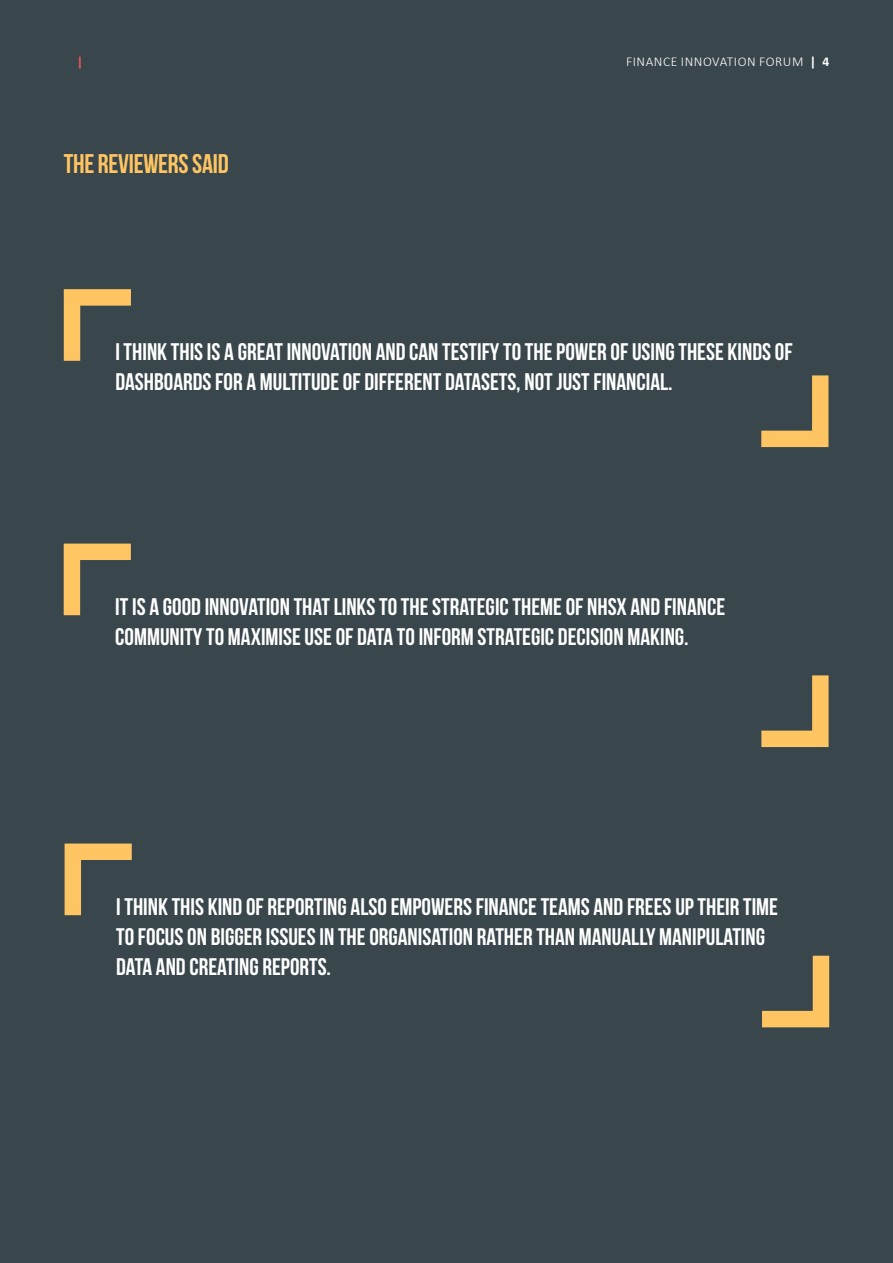
<style>
.page{position:relative;width:893px;height:1263px;background:#39464c}
.page>*{position:absolute;margin:0;border:0;box-sizing:border-box;transform-origin:0 0}
.Sub_head_BEBAS{font:700 27px "Bebas Neue";letter-spacing:-.01em;color:#fec562}
.Page_main_heading{font:700 24px/30px "Bebas Neue";color:#fff}
.t1{font:300 13.5px "Calibri";letter-spacing:.04em;color:#fff}
.s1{font-weight:700}
</style>
<div class="page">
<svg style="left:64px;top:289px;width:67px;height:72px"></svg>
<svg style="left:761px;top:375px;width:67px;height:72px"></svg>
<svg style="left:64px;top:544px;width:67px;height:71px"></svg>
<svg style="left:761px;top:675px;width:68px;height:72px"></svg>
<svg style="left:65px;top:843px;width:67px;height:72px"></svg>
<svg style="left:762px;top:956px;width:67px;height:71px"></svg>
<p class="Sub_head_BEBAS" style="left:64px;top:149px;width:166px">THE REVIEWERS SAID</p>
<p class="t1" style="left:626px;top:53px;width:205px">FINANCE INNOVATION FORUM <span class="s1">| 4</span></p>
<p class="Page_main_heading" style="left:115px;top:337px;width:679px">I THINK THIS IS A GREAT INNOVATION AND CAN TESTIFY TO THE POWER OF USING THESE KINDS OF<br>DASHBOARDS FOR A MULTITUDE OF DIFFERENT DATASETS, NOT JUST FINANCIAL.</p>
<p class="Page_main_heading" style="left:115px;top:591px;width:611px">IT IS A GOOD INNOVATION THAT LINKS TO THE STRATEGIC THEME OF NHSX AND FINANCE<br>COMMUNITY TO MAXIMISE USE OF DATA TO INFORM STRATEGIC DECISION MAKING.</p>
<p class="Page_main_heading" style="left:116px;top:891px;width:663px">I THINK THIS KIND OF REPORTING ALSO EMPOWERS FINANCE TEAMS AND FREES UP THEIR TIME<br>TO FOCUS ON BIGGER ISSUES IN THE ORGANISATION RATHER THAN MANUALLY MANIPULATING<br>DATA AND CREATING REPORTS.</p>
</div>
